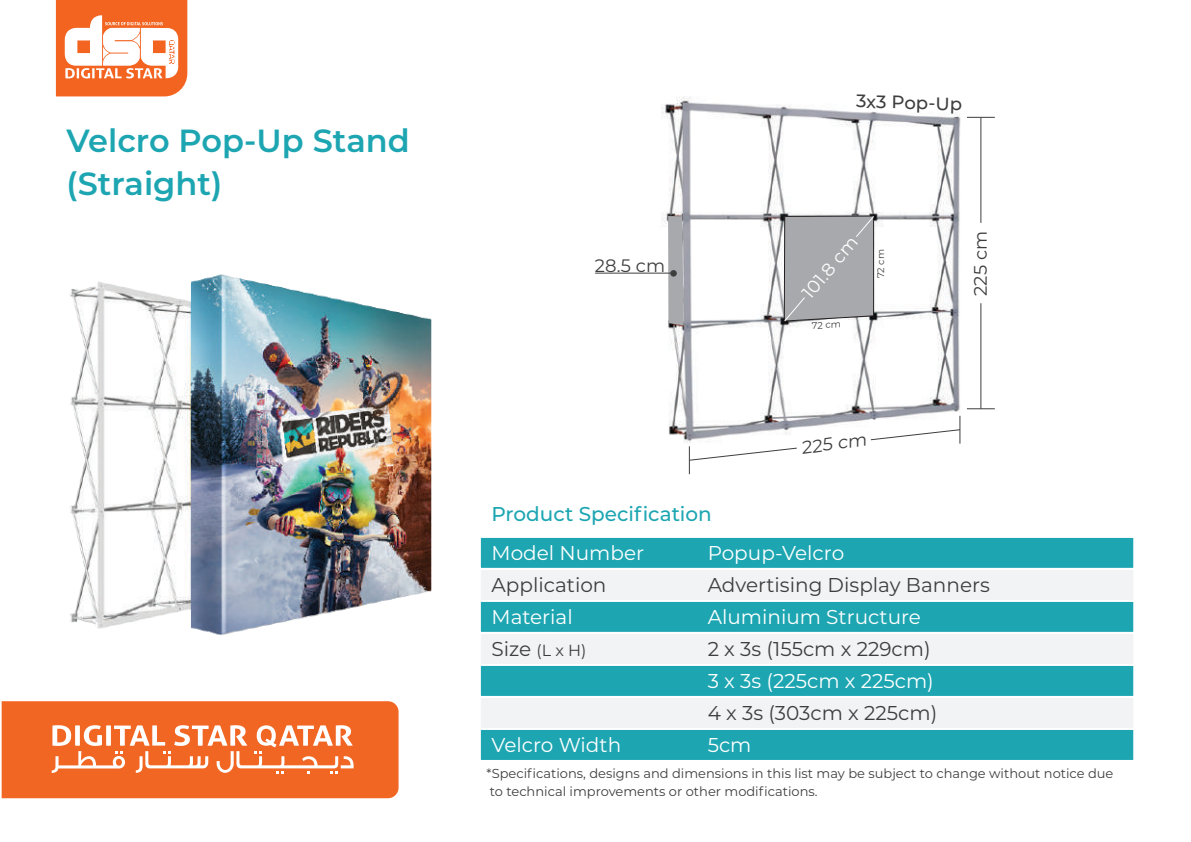
<style>
.page{position:relative;width:1191px;height:842px;background:#fff}
.page>*{position:absolute;margin:0;border:0;box-sizing:border-box;transform-origin:0 0}
.t1{font:600 32px/43.4px "Montserrat";color:#1da6b2}
.t2{font:20px "Montserrat";color:#fff}
.t3{font:20px "Montserrat";color:#3e3e3f}
.t4{font:500 20px "Montserrat";color:#1da6b2}
.t5{font:18px "Montserrat";letter-spacing:.005em;color:#3e3e3f}
.t6{font:500 18px "Montserrat";color:#3e3e3f}
.t7{font:18px "Montserrat";color:#fff}
.t8{font:17.8px "Montserrat";color:#3e3e3f}
.t9{font:16px "Montserrat";color:#3e3e3f}
.t10{font:13px/18px "Montserrat";color:#3e3e3f}
.t11{font:9.6px "Montserrat";color:#3e3e3f}
.t12{font:9.4px "Montserrat";color:#3e3e3f}
.s1{font-size:20px}
</style>
<div class="page">
<img style="left:70px;top:274px;width:362px;height:362px">
<img style="left:653px;top:96px;width:308px;height:347px">
<svg style="left:967px;top:117px;width:27px;height:1px"></svg>
<svg style="left:967px;top:408px;width:27px;height:1px"></svg>
<hr style="left:980px;top:117px;width:1px;height:106px;background:#3e3e3f">
<hr style="left:980px;top:303px;width:1px;height:106px;background:#3e3e3f">
<svg style="left:688px;top:446px;width:109px;height:28px"></svg>
<svg style="left:869px;top:416px;width:92px;height:28px"></svg>
<svg style="left:783px;top:215px;width:92px;height:107px;background:#a4a6a9"></svg>
<svg style="left:668px;top:216px;width:15px;height:109px;background:#a7a9ac"></svg>
<hr style="left:595px;top:273px;width:78px;height:1px;background:#3e3e3f">
<div style="left:670px;top:270px;width:7px;height:7px;background:#3e3e3f;border-radius:50%"></div>
<div style="left:479px;top:536px;width:656px;height:34px;background:#1da6b2;border:2px solid #fff"></div>
<div style="left:479px;top:568px;width:656px;height:34px;background:#f2f3f4;border:2px solid #fff"></div>
<div style="left:479px;top:600px;width:656px;height:34px;background:#1da6b2;border:2px solid #fff"></div>
<div style="left:479px;top:632px;width:656px;height:34px;background:#f2f3f4;border:2px solid #fff"></div>
<div style="left:479px;top:696px;width:656px;height:34px;background:#f2f3f4"></div>
<div style="left:479px;top:664px;width:656px;height:34px;background:#1da6b2;border:2px solid #fff"></div>
<div style="left:479px;top:728px;width:656px;height:34px;background:#1da6b2;border:2px solid #fff"></div>
<svg style="left:56px;top:0;width:131px;height:96px"></svg>
<svg style="left:2px;top:701px;width:396px;height:97px;background:#f2763b"></svg>
<h1 class="t1" style="left:67px;top:117px;width:345px">Velcro Pop-Up Stand (Straight)</h1>
<h3 class="t6" style="left:856px;top:88px;width:108px;rotate:2deg">3x3 Pop-Up</h3>
<h3 class="t7" style="left:796px;top:288px;width:76px;rotate:-50deg">101.8 cm</h3>
<h3 class="t5" style="left:595px;top:253px;width:72px">28.5 cm</h3>
<p class="t11" style="left:874px;top:278px;width:31px;rotate:-90deg">72 cm</p>
<p class="t12" style="left:811px;top:319px;width:31px;rotate:-5deg">72 cm</p>
<h2 class="t4" style="left:491px;top:500px;width:222px">Product Specification</h2>
<h3 class="t8" style="left:799px;top:436px;width:67px;rotate:-8deg">225 cm</h3>
<h3 class="t5" style="left:968px;top:296px;width:67px;rotate:-90deg">225 cm</h3>
<h2 class="t2" style="left:491px;top:539px;width:154px">Model Number</h2>
<h2 class="t2" style="left:707px;top:539px;width:138px">Popup-Velcro</h2>
<h2 class="t3" style="left:491px;top:571px;width:116px">Application</h2>
<h2 class="t3" style="left:707px;top:571px;width:284px">Advertising Display Banners</h2>
<h2 class="t2" style="left:491px;top:603px;width:83px">Material</h2>
<h2 class="t2" style="left:707px;top:603px;width:215px">Aluminium Structure</h2>
<p class="t9" style="left:491px;top:640px;width:96px"><span class="s1">Size</span> (L x H)</p>
<h2 class="t3" style="left:707px;top:635px;width:224px">2 x 3s (155cm x 229cm)</h2>
<h2 class="t2" style="left:707px;top:667px;width:228px">3 x 3s (225cm x 225cm)</h2>
<h2 class="t3" style="left:707px;top:699px;width:231px">4 x 3s (303cm x 225cm)</h2>
<h2 class="t2" style="left:491px;top:731px;width:131px">Velcro Width</h2>
<h2 class="t2" style="left:707px;top:731px;width:45px">5cm</h2>
<p class="t10" style="left:486px;top:764px;width:628px">*Specifications, designs and dimensions in this list may be subject to change without notice due to technical improvements or other modifications.</p>
</div>
